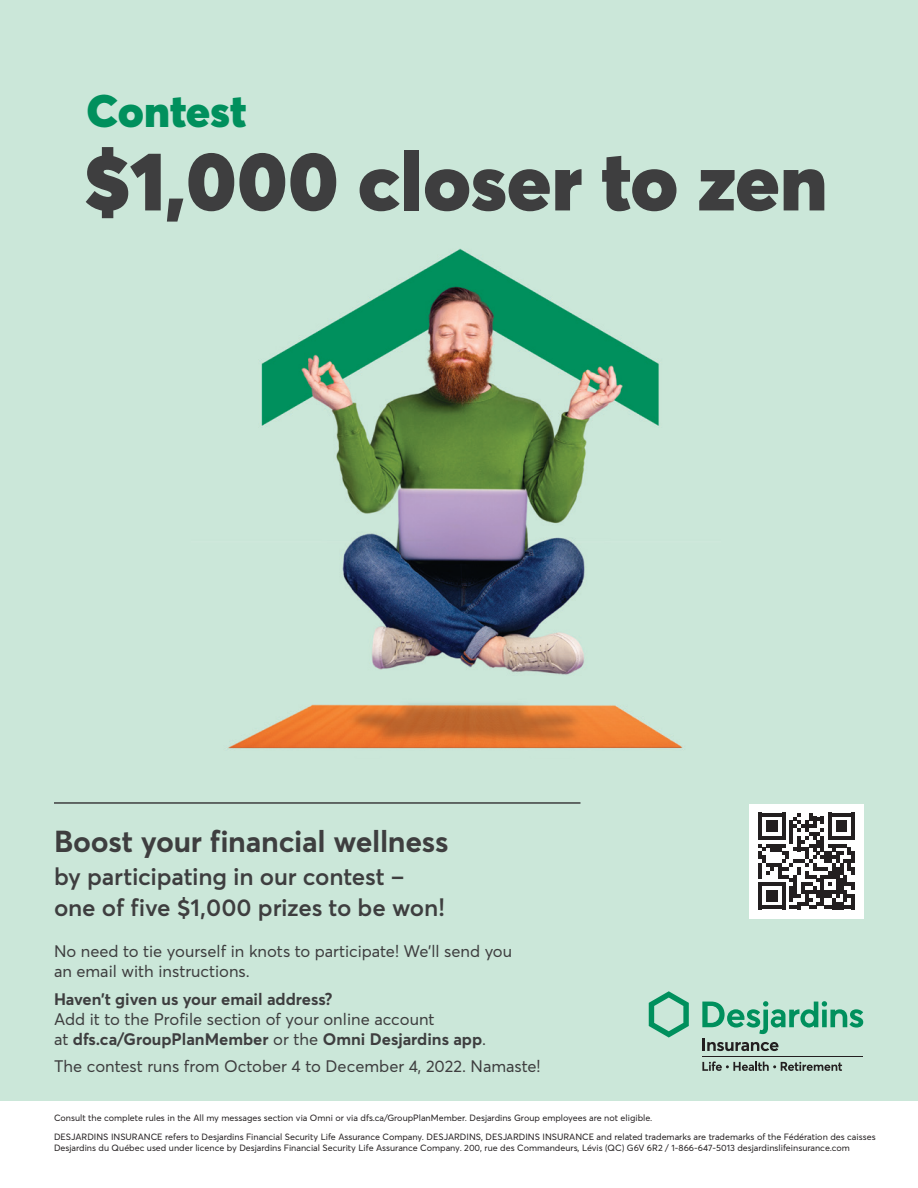
<style>
.page{position:relative;width:918px;height:1188px;background:#fff}
.page>*{position:absolute;margin:0;border:0;box-sizing:border-box;transform-origin:0 0}
.t1{font:900 82.5px "Averta";color:#3e3e3f}
.t2{font:900 45px "Averta";color:#00905d}
.t3{font:700 30px "Averta";letter-spacing:-.005em;color:#3e3e3f}
.t4{font:600 24px/31.5px "Averta";letter-spacing:-.01em;color:#3e3e3f}
.t5{font:16.5px/19.8px "Averta";color:#3e3e3f}
.t6{font:700 16.5px/19.8px "Averta";color:#3e3e3f}
.t7{font:9px/18.9px "Averta";color:#231f20}
.s1{font-weight:400}
</style>
<div class="page">
<div style="left:0;top:0;width:918px;height:1101px;background:#cbe7d9"></div>
<hr style="left:54px;top:802px;width:526px;height:2px;background:#3e3e3f">
<svg style="left:702px;top:1061px;width:140px;height:10px"></svg>
<hr style="left:702px;top:1056px;width:161px;height:1px;background:#231f20">
<svg style="left:649px;top:991px;width:40px;height:47px"></svg>
<svg style="left:702px;top:1001px;width:161px;height:50px"></svg>
<img style="left:227px;top:248px;width:456px;height:502px">
<div style="left:750px;top:804px;width:114px;height:114px;background:#fff"></div>
<svg style="left:759px;top:813px;width:96px;height:96px"></svg>
<h1 class="t2" style="left:86px;top:82px;width:162px">Contest</h1>
<h1 class="t1" style="left:84px;top:128px;width:745px">$1,000 closer to zen</h1>
<h2 class="t3" style="left:54px;top:822px;width:396px">Boost your financial wellness</h2>
<h2 class="t4" style="left:54px;top:860px;width:392px">by participating in our contest – one of five $1,000 prizes to be won!</h2>
<p class="t5" style="left:54px;top:941px;width:460px">No need to tie yourself in knots to participate! We’ll send you an email with instructions.</p>
<p class="t6" style="left:54px;top:989px;width:434px">Haven’t given us your email address?<br><span class="s1">Add it to the Profile section of your online account<br>at</span> dfs.ca/GroupPlanMember <span class="s1">or the</span> Omni Desjardins app<span class="s1">.</span></p>
<p class="t5" style="left:54px;top:1057px;width:488px">The contest runs from October 4 to December 4, 2022. Namaste!</p>
<p class="t7" style="left:54px;top:1109px;width:823px">Consult the complete rules in the All my messages section via Omni or via dfs.ca/GroupPlanMember. Desjardins Group employees are not eligible.<br>DESJARDINS INSURANCE refers to Desjardins Financial Security Life Assurance Company. DESJARDINS, DESJARDINS INSURANCE and related trademarks are trademarks of the Fédération des caisses</p>
<p class="t7" style="left:54px;top:1138px;width:797px">Desjardins du Québec used under licence by Desjardins Financial Security Life Assurance Company. 200, rue des Commandeurs, Lévis (QC) G6V 6R2 / 1-866-647-5013 desjardinslifeinsurance.com</p>
</div>
